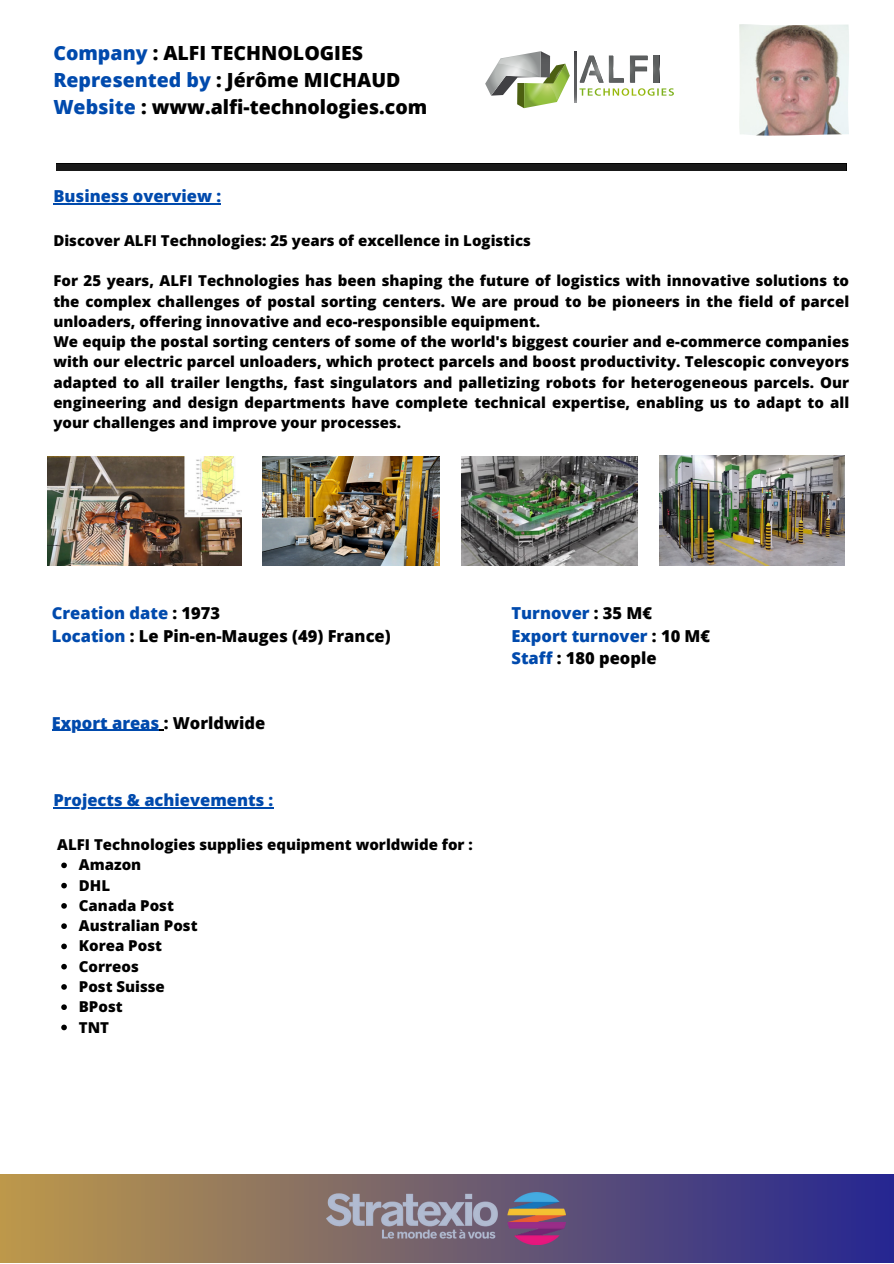
<style>
.page{position:relative;width:894px;height:1264px;background:#fff}
.page>*{position:absolute;margin:0;border:0;box-sizing:border-box;transform-origin:0 0}
.t1{font:800 19.5px/27px "Open Sans";color:#000}
.t2{font:800 16.5px/22.5px "Open Sans";color:#004aad}
.t3{font:800 16.5px/22.5px "Open Sans";color:#000}
.t4{font:800 15px/20.2px "Open Sans";color:#000}
.s1{color:#004aad}
.s2{color:#000}
</style>
<div class="page">
<div style="left:56px;top:164px;width:790px;height:7px;background:#191919"></div>
<img style="left:48px;top:456px;width:193px;height:109px">
<img style="left:263px;top:456px;width:176px;height:109px">
<img style="left:461px;top:456px;width:176px;height:109px">
<img style="left:659px;top:456px;width:185px;height:109px">
<img style="left:739px;top:24px;width:109px;height:112px">
<svg style="left:579px;top:56px;width:94px;height:40px"></svg>
<div style="left:653px;top:56px;width:5px;height:26px;background:#5d6060"></div>
<svg style="left:485px;top:51px;width:84px;height:58px"></svg>
<hr style="left:53px;top:203px;width:168px;height:1px;background:#004aad">
<hr style="left:52px;top:729px;width:107px;height:1px;background:#004aad">
<hr style="left:53px;top:807px;width:220px;height:1px;background:#004aad">
<svg style="left:61px;top:862px;width:6px;height:6px"></svg>
<svg style="left:61px;top:882px;width:6px;height:6px"></svg>
<svg style="left:61px;top:903px;width:6px;height:5px"></svg>
<svg style="left:61px;top:923px;width:6px;height:6px"></svg>
<svg style="left:61px;top:943px;width:6px;height:6px"></svg>
<svg style="left:61px;top:963px;width:6px;height:6px"></svg>
<svg style="left:61px;top:984px;width:6px;height:5px"></svg>
<svg style="left:61px;top:1004px;width:6px;height:6px"></svg>
<svg style="left:61px;top:1024px;width:6px;height:6px"></svg>
<div style="left:0;top:1174px;width:893px;height:88px;background:linear-gradient(to right,#bd984a,#262691)"></div>
<img style="left:327px;top:1192px;width:172px;height:52px">
<img style="left:506px;top:1192px;width:59px;height:52px">
<p class="t1" style="left:53px;top:39px;width:375px"><span class="s1">Company</span> : ALFI TECHNOLOGIES<br><span class="s1">Represented by</span> : Jérôme MICHAUD<br><span class="s1">Website</span> : www.alfi-technologies.com</p>
<p class="t2" style="left:53px;top:184px;width:169px">Business overview :</p>
<p class="t4" style="left:53px;top:230px;width:479px">Discover ALFI Technologies: 25 years of excellence in Logistics</p>
<h2 class="t4" style="left:53px;top:270px;width:797px">For 25 years, ALFI Technologies has been shaping the future of logistics with innovative solutions to the complex challenges of postal sorting centers. We are proud to be pioneers in the field of parcel unloaders, offering innovative and eco-responsible equipment.<br>We equip the postal sorting centers of some of the world's biggest courier and e-commerce companies with our electric parcel unloaders, which protect parcels and boost productivity. Telescopic conveyors adapted to all trailer lengths, fast singulators and palletizing robots for heterogeneous parcels. Our engineering and design departments have complete technical expertise, enabling us to adapt to all your challenges and improve your processes.</h2>
<h2 class="t3" style="left:52px;top:601px;width:340px"><span class="s1">Creation date</span> : 1973<br><span class="s1">Location</span> : Le Pin-en-Mauges (49) France)</h2>
<h2 class="t2" style="left:52px;top:711px;width:215px">Export areas <span class="s2">: Worldwide</span></h2>
<h2 class="t2" style="left:53px;top:788px;width:221px">Projects &amp; achievements :</h2>
<h2 class="t4" style="left:57px;top:834px;width:417px">ALFI Technologies supplies equipment worldwide for :</h2>
<h2 class="t4" style="left:79px;top:854px;width:64px">Amazon</h2>
<h2 class="t4" style="left:79px;top:874px;width:33px">DHL</h2>
<h2 class="t4" style="left:79px;top:895px;width:97px">Canada Post</h2>
<p class="t4" style="left:79px;top:915px;width:120px">Australian Post</p>
<p class="t4" style="left:79px;top:935px;width:85px">Korea Post</p>
<p class="t4" style="left:79px;top:955px;width:61px">Correos</p>
<p class="t4" style="left:79px;top:976px;width:87px">Post Suisse</p>
<p class="t4" style="left:79px;top:996px;width:45px">BPost</p>
<p class="t4" style="left:79px;top:1016px;width:32px">TNT</p>
<p class="t2" style="left:511px;top:601px;width:200px">Turnover <span class="s2">: 35 M€<br></span>Export turnover <span class="s2">: 10 M€<br></span>Staff <span class="s2">: 180 people</span></p>
</div>
